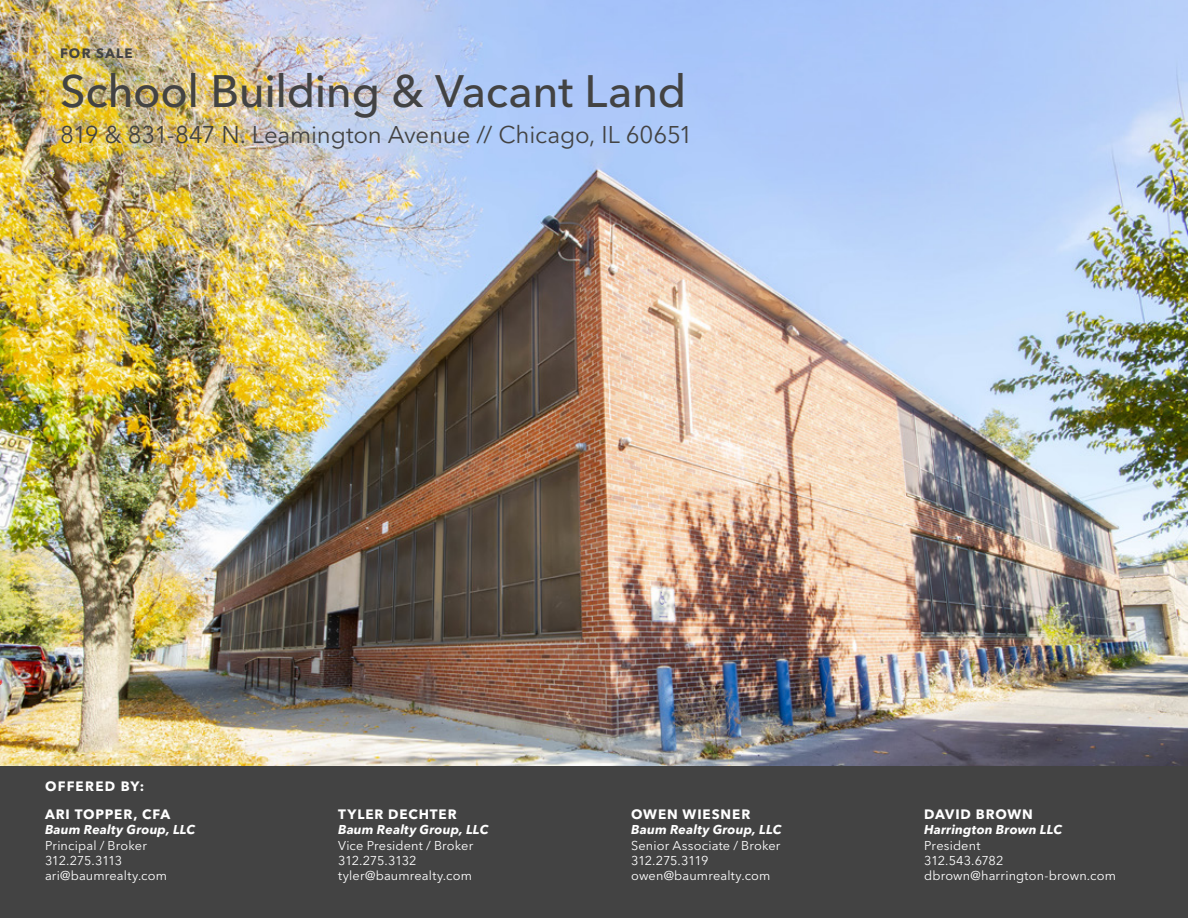
<style>
.page{position:relative;width:1188px;height:918px;background:#434343}
.page>*{position:absolute;margin:0;border:0;box-sizing:border-box;transform-origin:0 0}
.t1{font:500 45px "Avenir Next LT Pro";letter-spacing:-.01em;color:#434343}
.t2{font:24px "Avenir Next LT Pro";letter-spacing:-.01em;color:#434343}
.t3{font:700 13.5px/27.8px "Avenir Next LT Pro";letter-spacing:.065em;color:#fff}
.t4{font:700 13.5px "Avenir Next LT Pro";letter-spacing:.085em;color:#434343}
.t5{font:12.75px/15.3px "Avenir Next LT Pro";letter-spacing:.01em;color:#fff}
.t6{font:italic 700 12.75px "Avenir Next LT Pro";letter-spacing:.015em;color:#fff}
</style>
<div class="page">
<img style="left:0;top:0;width:1188px;height:765px">
<p class="t4" style="left:60px;top:41px;width:74px">FOR SALE</p>
<h1 class="t1" style="left:60px;top:53px;width:628px">School Building &amp; Vacant Land</h1>
<h2 class="t2" style="left:60px;top:115px;width:634px">819 &amp; 831-847 N. Leamington Avenue // Chicago, IL 60651</h2>
<p class="t3" style="left:45px;top:773px;width:127px">OFFERED BY:<br>ARI TOPPER, CFA</p>
<p class="t6" style="left:45px;top:819px;width:152px">Baum Realty Group, LLC</p>
<p class="t5" style="left:45px;top:837px;width:124px">Principal / Broker<br>312.275.3113 ari@baumrealty.com</p>
<p class="t3" style="left:338px;top:800px;width:120px">TYLER DECHTER</p>
<p class="t6" style="left:338px;top:819px;width:152px">Baum Realty Group, LLC</p>
<p class="t5" style="left:338px;top:837px;width:137px">Vice President / Broker<br>312.275.3132 tyler@baumrealty.com</p>
<p class="t3" style="left:631px;top:800px;width:121px">OWEN WIESNER</p>
<p class="t6" style="left:631px;top:819px;width:152px">Baum Realty Group, LLC</p>
<p class="t5" style="left:631px;top:837px;width:151px">Senior Associate / Broker<br>312.275.3119 owen@baumrealty.com</p>
<p class="t3" style="left:924px;top:800px;width:110px">DAVID BROWN</p>
<p class="t6" style="left:924px;top:819px;width:139px">Harrington Brown LLC</p>
<p class="t5" style="left:924px;top:837px;width:193px">President<br>312.543.6782 dbrown@harrington-brown.com</p>
</div>
